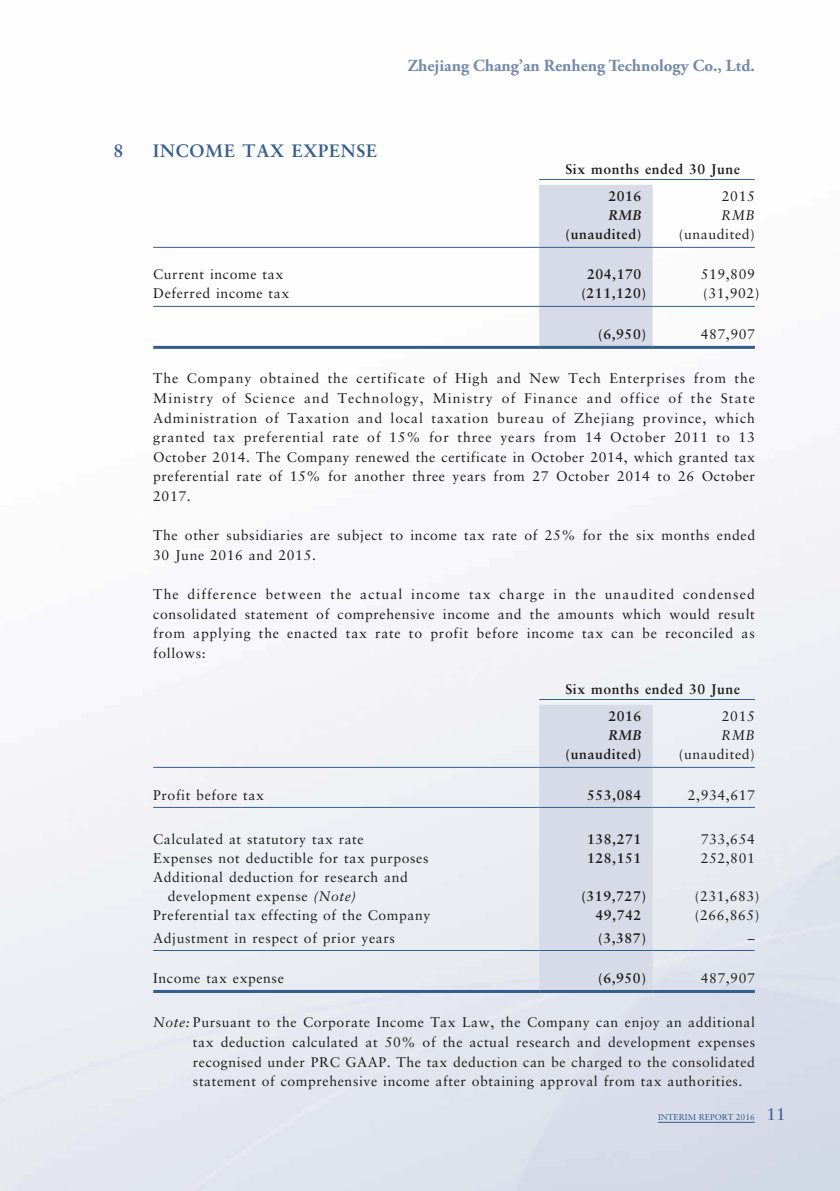
<style>
.page{position:relative;width:840px;height:1191px;background:#fff}
.page>*{position:absolute;margin:0;border:0;box-sizing:border-box;transform-origin:0 0}
.t1{font:700 18px "Sabon LT Std";letter-spacing:.04em;color:#335d8d}
.t2{font:700 17px "Adobe Garamond Pro";color:#7289ad}
.t3{font:14px/19.6px "Sabon LT Std";letter-spacing:.04em;color:#1c1c1b;text-align:justify}
.t4{font:700 14px/27px "Sabon LT Std";letter-spacing:.04em;color:#1c1c1b}
.t5{font:italic 700 14px "Sabon LT Std";letter-spacing:.04em;color:#1c1c1b}
.t6{font:italic 14px "Sabon LT Std";letter-spacing:.04em;color:#1c1c1b}
.t7{font:8.6px "Sabon LT Std";color:#335d8d}
.s1{font-style:italic}
.s2{font-size:17px}
</style>
<div class="page">
<img style="left:0;top:178px;width:839px;height:1013px">
<hr style="left:657px;top:1122px;width:97px;height:1px;background:#335d8d">
<div style="left:539px;top:185px;width:113px;height:161px;background:#d7dbe7"></div>
<hr style="left:539px;top:179px;width:215px;height:1px;background:#335d8d">
<hr style="left:153px;top:247px;width:386px;height:1px;background:#335d8d">
<hr style="left:539px;top:247px;width:113px;height:1px;background:#335d8d">
<hr style="left:652px;top:247px;width:102px;height:1px;background:#335d8d">
<hr style="left:153px;top:306px;width:386px;height:1px;background:#335d8d">
<hr style="left:539px;top:306px;width:113px;height:1px;background:#335d8d">
<hr style="left:652px;top:306px;width:102px;height:1px;background:#335d8d">
<hr style="left:153px;top:346px;width:386px;height:3px;background:#335d8d">
<hr style="left:539px;top:346px;width:113px;height:3px;background:#335d8d">
<hr style="left:652px;top:346px;width:102px;height:3px;background:#335d8d">
<div style="left:539px;top:705px;width:113px;height:285px;background:#d7dbe7"></div>
<hr style="left:539px;top:699px;width:215px;height:1px;background:#335d8d">
<hr style="left:153px;top:767px;width:386px;height:1px;background:#335d8d">
<hr style="left:539px;top:767px;width:113px;height:1px;background:#335d8d">
<hr style="left:652px;top:767px;width:102px;height:1px;background:#335d8d">
<hr style="left:153px;top:807px;width:386px;height:1px;background:#335d8d">
<hr style="left:539px;top:807px;width:113px;height:1px;background:#335d8d">
<hr style="left:652px;top:807px;width:102px;height:1px;background:#335d8d">
<hr style="left:153px;top:950px;width:386px;height:1px;background:#335d8d">
<hr style="left:539px;top:950px;width:113px;height:1px;background:#335d8d">
<hr style="left:652px;top:950px;width:102px;height:1px;background:#335d8d">
<hr style="left:153px;top:990px;width:386px;height:3px;background:#335d8d">
<hr style="left:539px;top:990px;width:113px;height:3px;background:#335d8d">
<hr style="left:652px;top:990px;width:102px;height:3px;background:#335d8d">
<p class="t1" style="left:113px;top:139px;width:12px">8</p>
<p class="t1" style="left:153px;top:139px;width:225px">INCOME TAX EXPENSE</p>
<p class="t2" style="left:407px;top:55px;width:348px">Zhejiang Chang’an Renheng Technology Co., Ltd.</p>
<p class="t4" style="left:608px;top:156px;width:133px;text-indent:-43px">Six months ended 30 June<br>2016</p>
<p class="t3" style="left:721px;top:187px;width:34px">2015</p>
<p class="t5" style="left:608px;top:207px;width:34px">RMB</p>
<p class="t6" style="left:720px;top:207px;width:35px">RMB</p>
<p class="t4" style="left:565px;top:221px;width:77px">(unaudited)</p>
<p class="t3" style="left:678px;top:225px;width:77px">(unaudited)</p>
<p class="t3" style="left:153px;top:265px;width:131px">Current income tax</p>
<p class="t4" style="left:587px;top:261px;width:56px">204,170</p>
<p class="t3" style="left:700px;top:265px;width:56px">519,809</p>
<p class="t3" style="left:153px;top:284px;width:137px">Deferred income tax</p>
<p class="t4" style="left:581px;top:280px;width:66px">(211,120)</p>
<p class="t3" style="left:702px;top:284px;width:58px">(31,902)</p>
<p class="t4" style="left:597px;top:320px;width:49px">(6,950)</p>
<p class="t3" style="left:700px;top:324px;width:56px">487,907</p>
<p class="t3" style="left:153px;top:368px;width:603px">The Company obtained the certificate of High and New Tech Enterprises from the Ministry of Science and Technology, Ministry of Finance and office of the State Administration of Taxation and local taxation bureau of Zhejiang province, which granted tax preferential rate of 15% for three years from 14 October 2011 to 13<br>October 2014. The Company renewed the certificate in October 2014, which granted tax preferential rate of 15% for another three years from 27 October 2014 to 26 October 2017.</p>
<p class="t3" style="left:153px;top:525px;width:603px">The other subsidiaries are subject to income tax rate of 25% for the six months ended<br>30 June 2016 and 2015.</p>
<p class="t3" style="left:153px;top:584px;width:602px">The difference between the actual income tax charge in the unaudited condensed consolidated statement of comprehensive income and the amounts which would result from applying the enacted tax rate to profit before income tax can be reconciled as follows:</p>
<p class="t4" style="left:608px;top:676px;width:133px;text-indent:-43px">Six months ended 30 June<br>2016</p>
<p class="t3" style="left:721px;top:706px;width:34px">2015</p>
<p class="t5" style="left:608px;top:727px;width:34px">RMB</p>
<p class="t6" style="left:720px;top:727px;width:35px">RMB</p>
<p class="t4" style="left:565px;top:741px;width:77px">(unaudited)</p>
<p class="t3" style="left:678px;top:744px;width:77px">(unaudited)</p>
<p class="t3" style="left:153px;top:784px;width:112px">Profit before tax</p>
<p class="t4" style="left:587px;top:781px;width:56px">553,084</p>
<p class="t3" style="left:687px;top:784px;width:68px">2,934,617</p>
<p class="t3" style="left:153px;top:828px;width:212px">Calculated at statutory tax rate</p>
<p class="t4" style="left:587px;top:825px;width:56px">138,271</p>
<p class="t3" style="left:700px;top:828px;width:56px">733,654</p>
<p class="t3" style="left:153px;top:847px;width:276px">Expenses not deductible for tax purposes</p>
<p class="t4" style="left:587px;top:844px;width:56px">128,151</p>
<p class="t3" style="left:700px;top:847px;width:56px">252,801</p>
<p class="t3" style="left:168px;top:867px;width:241px;line-height:19px;text-indent:-15px">Additional deduction for research and development expense <span class="s1">(Note)</span></p>
<p class="t4" style="left:581px;top:882px;width:66px">(319,727)</p>
<p class="t3" style="left:694px;top:885px;width:66px">(231,683)</p>
<p class="t3" style="left:153px;top:904px;width:279px">Preferential tax effecting of the Company</p>
<p class="t4" style="left:595px;top:901px;width:47px">49,742</p>
<p class="t3" style="left:694px;top:904px;width:66px">(266,865)</p>
<p class="t3" style="left:153px;top:927px;width:243px">Adjustment in respect of prior years</p>
<p class="t4" style="left:597px;top:924px;width:49px">(3,387)</p>
<p class="t3" style="left:747px;top:927px;width:8px">–</p>
<p class="t3" style="left:153px;top:967px;width:132px">Income tax expense</p>
<p class="t4" style="left:597px;top:964px;width:49px">(6,950)</p>
<p class="t3" style="left:700px;top:967px;width:56px">487,907</p>
<p class="t3" style="left:193px;top:1012px;width:563px;text-indent:-40px"><span class="s1">Note:</span> Pursuant to the Corporate Income Tax Law, the Company can enjoy an additional tax deduction calculated at 50% of the actual research and development expenses recognised under PRC GAAP. The tax deduction can be charged to the consolidated statement of comprehensive income after obtaining approval from tax authorities.</p>
<p class="t7" style="left:657px;top:1112px;width:129px">INTERIM REPORT 2016 <span class="s2">11</span></p>
</div>
